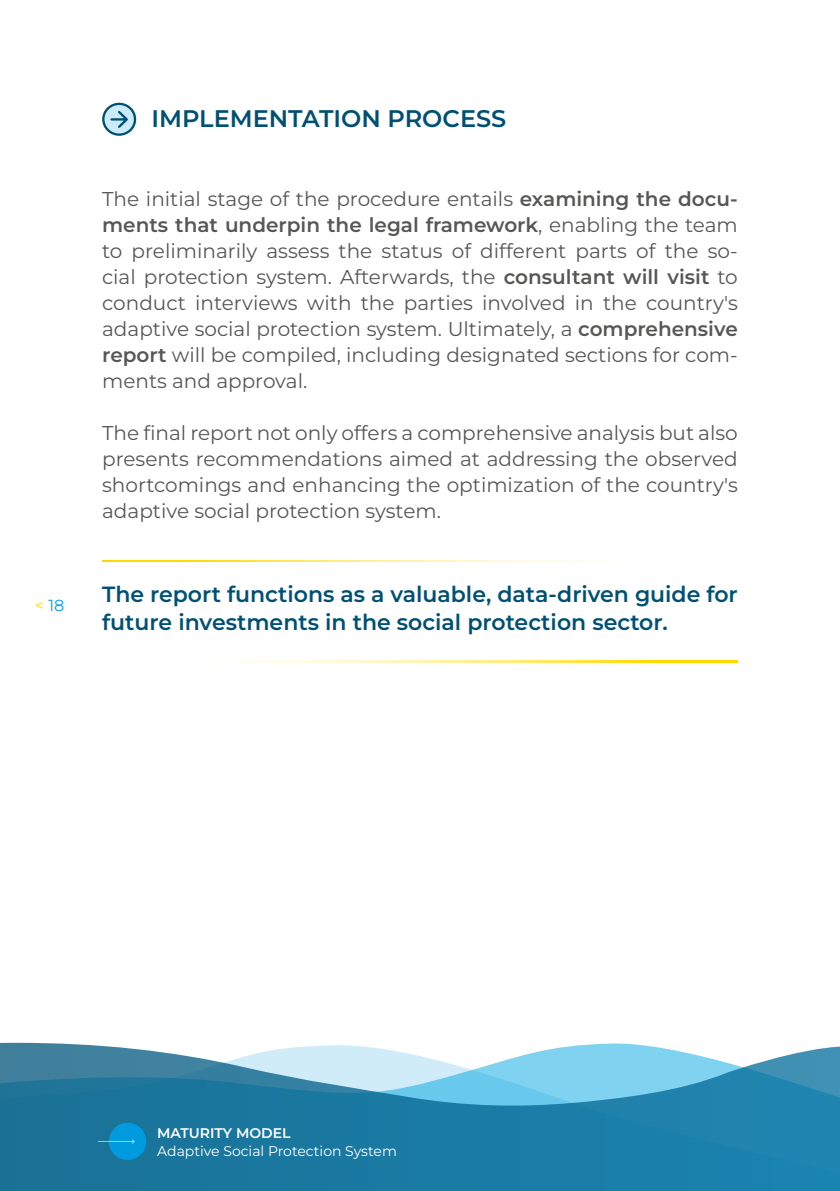
<style>
.page{position:relative;width:840px;height:1191px;background:#fff}
.page>*{position:absolute;margin:0;border:0;box-sizing:border-box;transform-origin:0 0}
.t1{font:100 24px "Montserrat";color:#005073}
.t2{font:100 22px/28px "Montserrat";color:#005073}
.t3{font:20px/26px "Montserrat";color:#575756;text-align:justify}
.t4{font:16px "Montserrat";color:#009fe3}
.t5{font:14px "Montserrat";color:#fff}
.t6{font:100 14px "Montserrat";color:#fff}
.s1{color:#ffd900}
.s2{font-weight:100}
</style>
<div class="page">
<svg style="left:0;top:1042px;width:839px;height:149px;background:#4193b6"></svg>
<div style="left:109px;top:1122px;width:37px;height:38px;background:#009ade;border-radius:50%"></div>
<svg style="left:98px;top:1139px;width:36px;height:4px"></svg>
<svg style="left:102px;top:103px;width:34px;height:33px"></svg>
<img style="left:246px;top:660px;width:491px;height:2px">
<img style="left:102px;top:560px;width:492px;height:1px">
<p class="t4" style="left:35px;top:594px;width:31px"><span class="s1">&lt;</span> 18</p>
<p class="t1" style="left:151px;top:102px;width:356px">IMPLEMENTATION PROCESS</p>
<p class="t3" style="left:102px;top:185px;width:636px">The initial stage of the procedure entails <span class="s2">examining the docu&shy;ments that underpin the legal framework</span>, enabling the team to preliminarily assess the status of different parts of the so&shy;cial protection system. Afterwards, the <span class="s2">consultant will visit</span> to conduct interviews with the parties involved in the country's adaptive social protection system. Ultimately, a <span class="s2">comprehensive report</span> will be compiled, including designated sections for com&shy;ments and approval.</p>
<p class="t3" style="left:102px;top:419px;width:636px">The final report not only offers a comprehensive analysis but also presents recommendations aimed at addressing the observed shortcomings and enhancing the optimization of the country's adaptive social protection system.</p>
<p class="t2" style="left:102px;top:579px;width:636px">The report functions as a valuable, data-driven guide for future investments in the social protection sector.</p>
<p class="t6" style="left:157px;top:1124px;width:135px">MATURITY MODEL</p>
<p class="t5" style="left:157px;top:1141px;width:241px">Adaptive Social Protection System</p>
</div>
